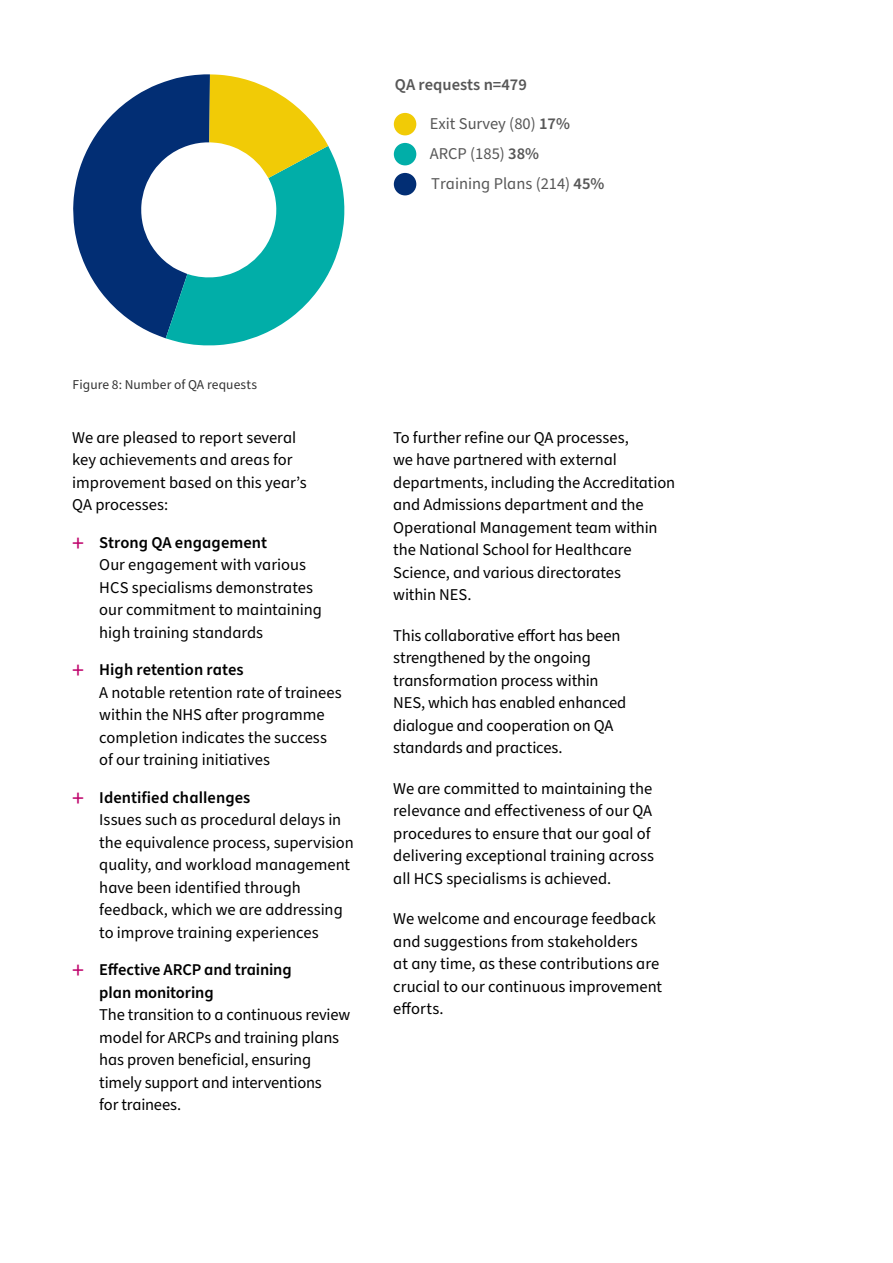
<style>
.page{position:relative;width:893px;height:1263px;background:#fff}
.page>*{position:absolute;margin:0;border:0;box-sizing:border-box;transform-origin:0 0}
.body{font:16.5px/22.5px "Source Sans Pro";letter-spacing:-.005em;color:#000}
.t1{font:16.5px/30px "Source Sans Pro";color:#575757}
.t2{font:600 16.5px "Source Sans Pro";color:#575757}
.image_caption{font:13.5px "Source Sans Pro";letter-spacing:.005em;color:#333}
.s1{font-weight:600}
.s2{font-size:24px;color:#be006a}
</style>
<div class="page">
<div style="left:394px;top:113px;width:22px;height:22px;background:#f1cb06;border-radius:50%"></div>
<div style="left:394px;top:143px;width:22px;height:22px;background:#01aea8;border-radius:50%"></div>
<div style="left:394px;top:173px;width:22px;height:22px;background:#022e74;border-radius:50%"></div>
<svg style="left:73px;top:74px;width:272px;height:272px"></svg>
<p class="t2" style="left:395px;top:74px;width:133px">QA requests n=479</p>
<p class="t1" style="left:430px;top:109px;width:176px">Exit Survey (80) <span class="s1">17%<br></span>ARCP (185) <span class="s1">38%<br></span>Training Plans (214) <span class="s1">45%</span></p>
<p class="image_caption" style="left:73px;top:376px;width:186px">Figure 8: Number of QA requests</p>
<p class="body" style="left:72px;top:426px;width:236px">We are pleased to report several key achievements and areas for improvement based on this year’s<br>QA processes:</p>
<p class="body" style="left:99px;top:531px;width:224px;text-indent:-27px"><span class="s2">+</span> <span class="s1">Strong QA engagement<br></span>Our engagement with various<br>HCS specialisms demonstrates our commitment to maintaining high training standards</p>
<p class="body" style="left:99px;top:659px;width:244px;text-indent:-27px"><span class="s2">+</span> <span class="s1">High retention rates<br></span>A notable retention rate of trainees within the NHS after programme completion indicates the success of our training initiatives</p>
<p class="body" style="left:99px;top:786px;width:256px;text-indent:-27px"><span class="s2">+</span> <span class="s1">Identified challenges<br></span>Issues such as procedural delays in the equivalence process, supervision quality, and workload management have been identified through feedback, which we are addressing to improve training experiences</p>
<p class="body" style="left:99px;top:959px;width:252px;text-indent:-27px"><span class="s2">+</span> <span class="s1">Effective ARCP and training<br>plan monitoring<br></span>The transition to a continuous review model for ARCPs and training plans has proven beneficial, ensuring timely support and interventions<br>for trainees.</p>
<p class="body" style="left:393px;top:426px;width:283px">To further refine our QA processes,<br>we have partnered with external departments, including the Accreditation and Admissions department and the Operational Management team within the National School for Healthcare Science, and various directorates<br>within NES.</p>
<p class="body" style="left:393px;top:625px;width:235px">This collaborative effort has been strengthened by the ongoing transformation process within<br>NES, which has enabled enhanced dialogue and cooperation on QA standards and practices.</p>
<p class="body" style="left:393px;top:777px;width:262px">We are committed to maintaining the relevance and effectiveness of our QA procedures to ensure that our goal of delivering exceptional training across all HCS specialisms is achieved.</p>
<p class="body" style="left:393px;top:908px;width:270px">We welcome and encourage feedback and suggestions from stakeholders<br>at any time, as these contributions are crucial to our continuous improvement efforts.</p>
</div>
